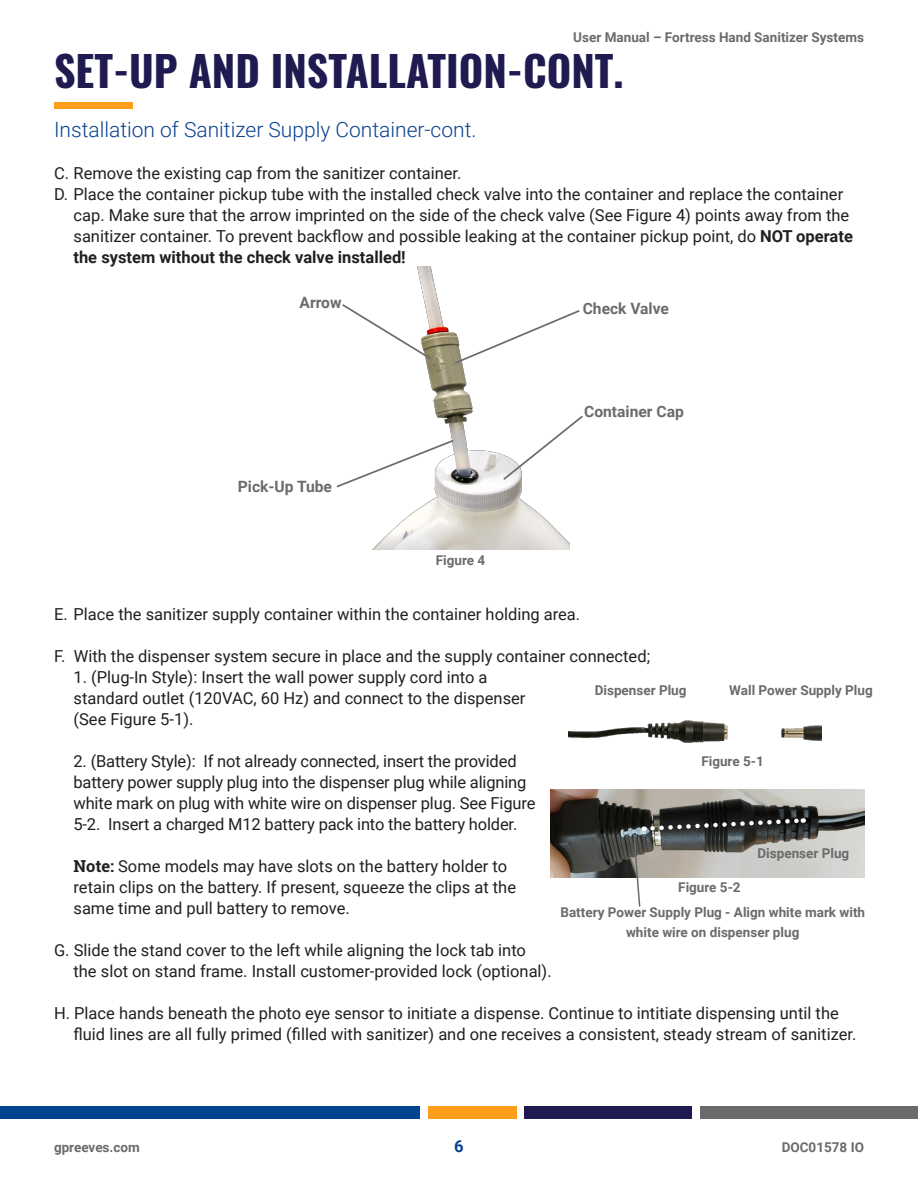
<style>
.page{position:relative;width:918px;height:1188px;background:#fff}
.page>*{position:absolute;margin:0;border:0;box-sizing:border-box;transform-origin:0 0}
.Header_No_TOC{font:700 42px "Oswald";color:#1f1a50}
.Sub_Header_No_TOC{font:300 21px "Roboto";color:#09428f}
.Bullets{font:16.5px/21px "Roboto";color:#231f20}
.t1{font:700 16.5px "Roboto";color:#09428f}
.t2{font:700 15.6px "Roboto";color:#6c6b6c}
.t3{font:700 13.5px/20.9px "Roboto";color:#6c6b6c;text-align:center}
.s1{font-weight:700}
.s2{font-family:"Roboto Slab";font-weight:700}
</style>
<div class="page">
<div style="left:700px;top:1106px;width:218px;height:13px;background:#6c6b6c"></div>
<div style="left:0;top:1106px;width:419px;height:13px;background:#00438e"></div>
<div style="left:428px;top:1106px;width:89px;height:13px;background:#ff9e1b"></div>
<div style="left:525px;top:1106px;width:167px;height:13px;background:#1f1a50"></div>
<div style="left:54px;top:102px;width:79px;height:7px;background:#ff9e1b"></div>
<img style="left:372px;top:266px;width:198px;height:284px">
<svg style="left:336px;top:438px;width:120px;height:51px"></svg>
<svg style="left:342px;top:303px;width:91px;height:58px"></svg>
<svg style="left:501px;top:414px;width:82px;height:68px"></svg>
<svg style="left:453px;top:309px;width:127px;height:56px"></svg>
<img style="left:568px;top:720px;width:160px;height:23px">
<img style="left:781px;top:725px;width:40px;height:16px">
<img style="left:551px;top:789px;width:313px;height:88px">
<svg style="left:632px;top:816px;width:172px;height:91px"></svg>
<p class="t3" style="left:573px;top:26px;width:292px">User Manual – Fortress Hand Sanitizer Systems</p>
<p class="Header_No_TOC" style="left:54px;top:49px;width:571px">SET-UP AND INSTALLATION-CONT.</p>
<p class="Sub_Header_No_TOC" style="left:54px;top:115px;width:424px">Installation of Sanitizer Supply Container-cont.</p>
<p class="Bullets" style="left:54px;top:162px;width:409px">C. Remove the existing cap from the sanitizer container.</p>
<p class="Bullets" style="left:74px;top:183px;width:781px;text-indent:-20px">D. Place the container pickup tube with the installed check valve into the container and replace the container cap. Make sure that the arrow imprinted on the side of the check valve (See Figure 4) points away from the sanitizer container. To prevent backflow and possible leaking at the container pickup point, do <span class="s1">NOT operate the system without the check valve installed!</span></p>
<p class="t2" style="left:300px;top:292px;width:43px">Arrow</p>
<p class="t2" style="left:238px;top:476px;width:96px">Pick-Up Tube</p>
<p class="t3" style="left:436px;top:549px;width:51px">Figure 4</p>
<p class="t2" style="left:583px;top:298px;width:88px">Check Valve</p>
<p class="t2" style="left:584px;top:401px;width:101px">Container Cap</p>
<p class="Bullets" style="left:54px;top:603px;width:528px">E. Place the sanitizer supply container within the container holding area.</p>
<p class="Bullets" style="left:54px;top:645px;width:598px">F. With the dispenser system secure in place and the supply container connected;</p>
<p class="Bullets" style="left:74px;top:666px;width:454px">1. (Plug-In Style): Insert the wall power supply cord into a standard outlet (120VAC, 60 Hz) and connect to the dispenser (See Figure 5-1).</p>
<p class="Bullets" style="left:74px;top:750px;width:463px">2. (Battery Style): If not already connected, insert the provided battery power supply plug into the dispenser plug while aligning white mark on plug with white wire on dispenser plug. See Figure 5-2. Insert a charged M12 battery pack into the battery holder.</p>
<p class="Bullets" style="left:74px;top:855px;width:444px"><span class="s2">Note:</span> Some models may have slots on the battery holder to retain clips on the battery. If present, squeeze the clips at the same time and pull battery to remove.</p>
<p class="Bullets" style="left:74px;top:939px;width:480px;text-indent:-20px">G. Slide the stand cover to the left while aligning the lock tab into the slot on stand frame. Install customer-provided lock (optional).</p>
<p class="Bullets" style="left:74px;top:1002px;width:784px;text-indent:-20px">H. Place hands beneath the photo eye sensor to initiate a dispense. Continue to intitiate dispensing until the fluid lines are all fully primed (filled with sanitizer) and one receives a consistent, steady stream of sanitizer.</p>
<p class="t3" style="left:595px;top:679px;width:93px">Dispenser Plug</p>
<p class="t3" style="left:729px;top:679px;width:145px">Wall Power Supply Plug</p>
<p class="t3" style="left:701px;top:750px;width:64px">Figure 5-1</p>
<p class="t3" style="left:758px;top:842px;width:93px">Dispenser Plug</p>
<p class="t3" style="left:678px;top:876px;width:64px">Figure 5-2</p>
<p class="t3" style="left:560px;top:901px;width:306px">Battery Power Supply Plug - Align white mark with white wire on dispenser plug</p>
<p class="t3" style="left:54px;top:1137px;width:87px">gpreeves.com</p>
<p class="t1" style="left:454px;top:1135px;width:11px">6</p>
<p class="t3" style="left:782px;top:1137px;width:84px">DOC01578 IO</p>
</div>
